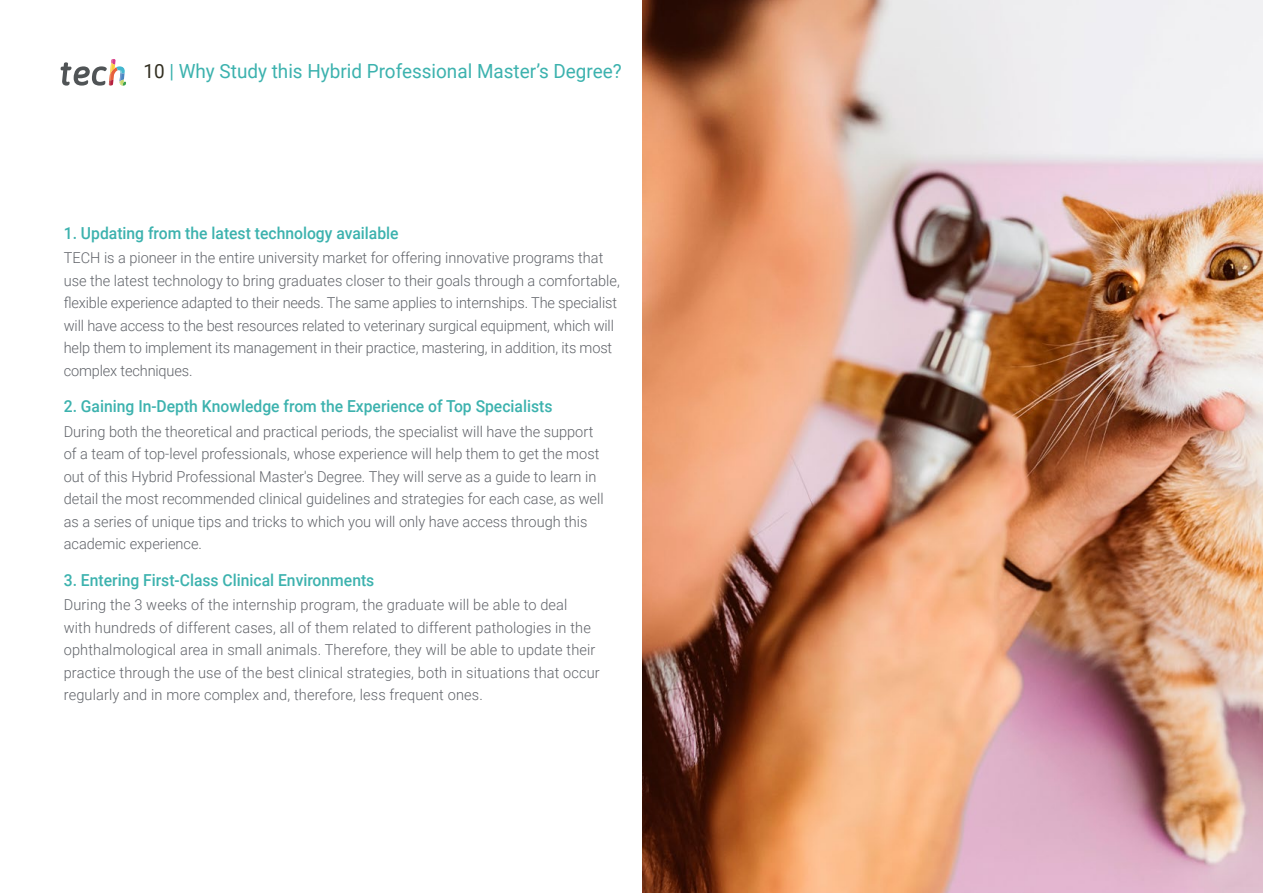
<style>
.page{position:relative;width:1263px;height:893px;background:#fff}
.page>*{position:absolute;margin:0;border:0;box-sizing:border-box;transform-origin:0 0}
.t1{font:19.5px "Roboto";color:#3cb2ae}
.t2{font:500 16.5px "Roboto";color:#3cb2ae;scale:.95 1}
.t3{font:300 15px/22.5px "Roboto";color:#61646a}
.s1{color:#312e20}
</style>
<div class="page">
<svg style="left:61px;top:59px;width:65px;height:27px"></svg>
<img style="left:642px;top:0;width:621px;height:893px">
<h1 class="t1" style="left:144px;top:58px;width:480px"><span class="s1">10</span> | Why Study this Hybrid Professional Master’s Degree?</h1>
<p class="t2" style="left:64px;top:221px;width:354px">1. Updating from the latest technology available</p>
<p class="t3" style="left:64px;top:246px;width:557px">TECH is a pioneer in the entire university market for offering innovative programs that use the latest technology to bring graduates closer to their goals through a comfortable, flexible experience adapted to their needs. The same applies to internships. The specialist will have access to the best resources related to veterinary surgical equipment, which will help them to implement its management in their practice, mastering, in addition, its most complex techniques.</p>
<p class="t2" style="left:64px;top:395px;width:516px">2. Gaining In-Depth Knowledge from the Experience of Top Specialists</p>
<p class="t3" style="left:64px;top:420px;width:541px">During both the theoretical and practical periods, the specialist will have the support of a team of top-level professionals, whose experience will help them to get the most out of this Hybrid Professional Master's Degree. They will serve as a guide to learn in detail the most recommended clinical guidelines and strategies for each case, as well as a series of unique tips and tricks to which you will only have access through this academic experience.</p>
<p class="t2" style="left:64px;top:568px;width:328px">3. Entering First-Class Clinical Environments</p>
<p class="t3" style="left:64px;top:593px;width:538px">During the 3 weeks of the internship program, the graduate will be able to deal<br>with hundreds of different cases, all of them related to different pathologies in the ophthalmological area in small animals. Therefore, they will be able to update their practice through the use of the best clinical strategies, both in situations that occur regularly and in more complex and, therefore, less frequent ones.</p>
</div>
